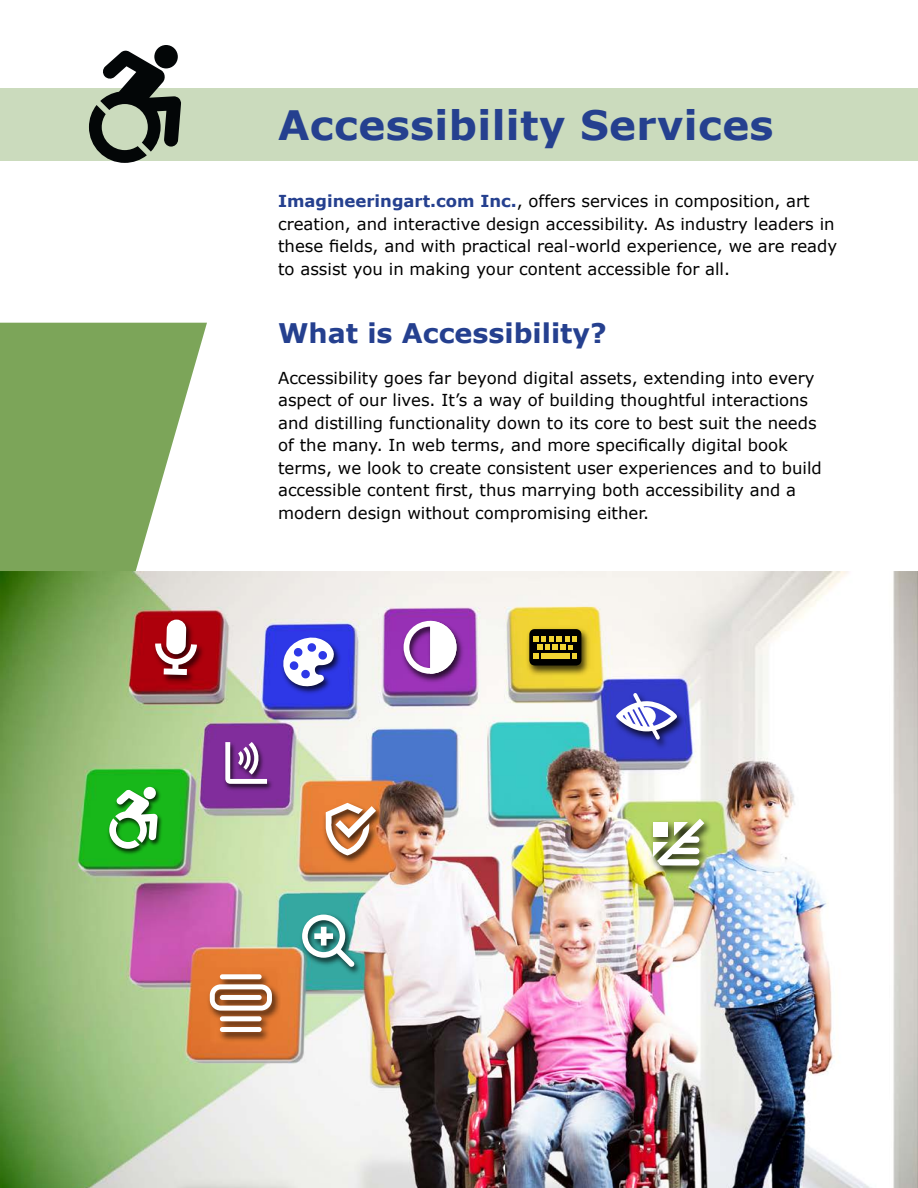
<style>
.page{position:relative;width:918px;height:1188px;background:#fff}
.page>*{position:absolute;margin:0;border:0;box-sizing:border-box;transform-origin:0 0}
.title1{font:700 40.5px "Verdana";letter-spacing:.01em;color:#25408f}
.t1{font:700 27px "Verdana";color:#25408f}
.bt_01{font:16.5px/22.5px "Verdana";color:#000}
.s1{font-weight:700;color:#25408f}
</style>
<div class="page">
<svg style="left:0;top:323px;width:207px;height:249px;fill:#7ca559"></svg>
<div style="left:0;top:89px;width:918px;height:72px;background:#cbdbbd"></div>
<div style="left:154px;top:45px;width:24px;height:23px;background:#030607;border-radius:50%"></div>
<svg style="left:89px;top:50px;width:92px;height:113px"></svg>
<img style="left:0;top:572px;width:918px;height:616px">
<img style="left:610px;top:689px;width:78px;height:4px">
<img style="left:568px;top:693px;width:194px;height:91px">
<img style="left:279px;top:634px;width:64px;height:63px">
<svg style="left:279px;top:637px;width:56px;height:51px"></svg>
<img style="left:524px;top:625px;width:69px;height:53px">
<svg style="left:529px;top:629px;width:52px;height:37px;background:#4f4510"></svg>
<img style="left:221px;top:739px;width:54px;height:54px">
<svg style="left:225px;top:742px;width:42px;height:42px"></svg>
<svg style="left:238px;top:751px;width:7px;height:14px"></svg>
<img style="left:204px;top:970px;width:79px;height:75px">
<div style="left:220px;top:1027px;width:42px;height:5px;background:#fff;border-radius:2px"></div>
<div style="left:220px;top:974px;width:42px;height:5px;background:#fff;border-radius:2px"></div>
<div style="left:220px;top:1016px;width:42px;height:5px;background:#fff;border-radius:2px"></div>
<svg style="left:210px;top:984px;width:62px;height:27px"></svg>
<img style="left:297px;top:911px;width:67px;height:67px">
<svg style="left:302px;top:915px;width:53px;height:52px"></svg>
<img style="left:399px;top:617px;width:68px;height:68px">
<svg style="left:404px;top:621px;width:53px;height:53px"></svg>
<img style="left:150px;top:616px;width:57px;height:71px">
<svg style="left:152px;top:617px;width:48px;height:61px"></svg>
<img style="left:648px;top:814px;width:68px;height:64px">
<div style="left:653px;top:822px;width:15px;height:15px;background:#fff"></div>
<svg style="left:653px;top:843px;width:4px;height:14px"></svg>
<svg style="left:657px;top:819px;width:47px;height:46px"></svg>
<div style="left:659px;top:859px;width:40px;height:6px;background:#fff;border-radius:3px"></div>
<div style="left:671px;top:848px;width:28px;height:6px;background:#fff;border-radius:3px"></div>
<div style="left:681px;top:836px;width:18px;height:7px;background:#fff;border-radius:3px"></div>
<img style="left:321px;top:799px;width:65px;height:68px">
<svg style="left:326px;top:803px;width:50px;height:52px"></svg>
<img style="left:106px;top:784px;width:59px;height:73px">
<div style="left:144px;top:787px;width:12px;height:12px;background:#fff;border-radius:50%"></div>
<svg style="left:109px;top:790px;width:49px;height:59px"></svg>
<h1 class="title1" style="left:278px;top:99px;width:497px">Accessibility Services</h1>
<p class="bt_01" style="left:278px;top:190px;width:561px"><span class="s1">Imagineeringart.com Inc.</span>, offers services in composition, art creation, and interactive design accessibility. As industry leaders in these fields, and with practical real-world experience, we are ready to assist you in making your content accessible for all.</p>
<h1 class="t1" style="left:278px;top:316px;width:330px">What is Accessibility?</h1>
<p class="bt_01" style="left:278px;top:367px;width:545px">Accessibility goes far beyond digital assets, extending into every aspect of our lives. It’s a way of building thoughtful interactions and distilling functionality down to its core to best suit the needs of the many. In web terms, and more specifically digital book terms, we look to create consistent user experiences and to build accessible content first, thus marrying both accessibility and a modern design without compromising either.</p>
</div>
